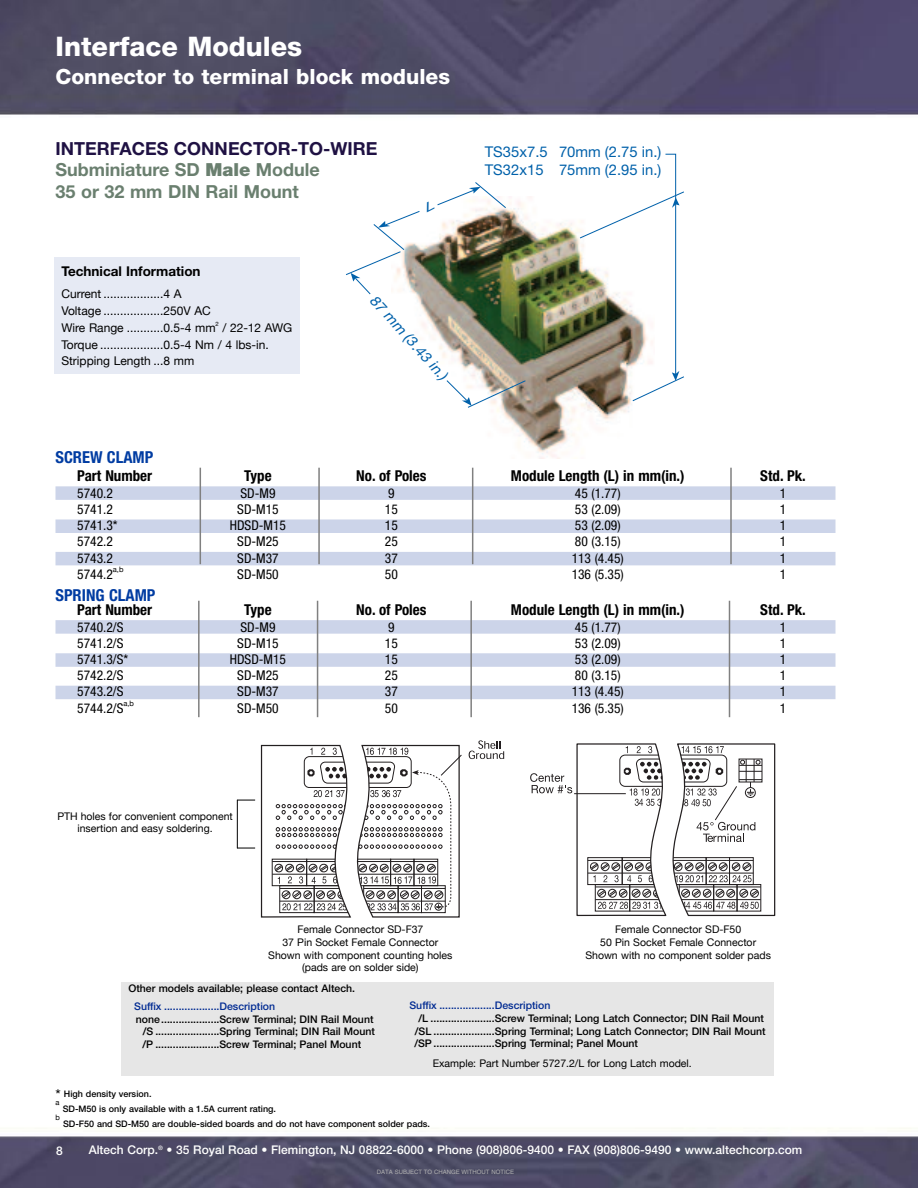
<style>
.page{position:relative;width:918px;height:1188px;background:#fff}
.page>*{position:absolute;margin:0;border:0;box-sizing:border-box;transform-origin:0 0}
.t1{font:800 27px "Helvetica Neue";color:#fff}
.t2{font:800 21px "Helvetica Neue";color:#fff}
.t3{font:700 18px/21.6px "Helvetica Neue";color:#6a7f6f}
.t4{font:700 condensed 16.5px "Helvetica Neue";color:#003ca2}
.t5{font:700 condensed 15px "Helvetica Neue";color:#000}
.t6{font:14.85px/17.9px "Helvetica Neue";color:#0161aa}
.t7{font:italic 14.4px "Helvetica Neue";color:#0161aa;scale:1.05 1}
.t8{font:condensed 13.5px "Helvetica Neue";color:#000}
.t9{font:700 13.5px "Helvetica Neue";color:#000}
.t10{font:12px/16.8px "Helvetica Neue";color:#000}
.t11{font:500 12px "Helvetica Neue";color:#fff}
.t12{font:500 10.5px/12.6px "Helvetica Neue";color:#000}
.t13{font:10.5px/12.8px "Helvetica Neue";color:#000;text-align:center}
.t14{font:500 10.5px "Helvetica Neue";color:#002a92}
.t15{font:500 9px "Helvetica Neue";color:#000}
.t16{font:7.5px "Helvetica Neue";color:#000}
.t17{font:6px "Helvetica";color:#b3b3b3}
.t18{font:6px "Helvetica Neue";color:#000}
.s1{color:#1f1143}
.s2{font-weight:900}
.s3{font-weight:400;font-size:15px}
</style>
<div class="page">
<img style="left:0;top:0;width:918px;height:1188px">
<div style="left:332px;top:132px;width:366px;height:338px;background:#fff"></div>
<img style="left:416px;top:201px;width:215px;height:258px">
<svg style="left:579px;top:153px;width:105px;height:249px"></svg>
<svg style="left:446px;top:379px;width:81px;height:30px"></svg>
<svg style="left:346px;top:210px;width:75px;height:85px"></svg>
<svg style="left:469px;top:740px;width:35px;height:19px"></svg>
<svg style="left:261px;top:744px;width:202px;height:174px"></svg>
<svg style="left:530px;top:743px;width:245px;height:173px"></svg>
<div style="left:56px;top:486px;width:780px;height:14px;background:#ccd4e9"></div>
<div style="left:56px;top:519px;width:780px;height:14px;background:#ccd4e9"></div>
<div style="left:56px;top:552px;width:780px;height:13px;background:#ccd4e9"></div>
<div style="left:56px;top:620px;width:780px;height:14px;background:#ccd4e9"></div>
<div style="left:56px;top:653px;width:780px;height:14px;background:#ccd4e9"></div>
<div style="left:56px;top:686px;width:780px;height:13px;background:#ccd4e9"></div>
<hr style="left:200px;top:468px;width:1px;height:96px;background:#808080">
<hr style="left:318px;top:468px;width:2px;height:96px;background:#808080">
<hr style="left:472px;top:468px;width:1px;height:96px;background:#808080">
<hr style="left:730px;top:468px;width:2px;height:96px;background:#808080">
<hr style="left:198px;top:601px;width:2px;height:116px;background:#808080">
<hr style="left:317px;top:601px;width:1px;height:116px;background:#808080">
<hr style="left:470px;top:601px;width:2px;height:116px;background:#808080">
<hr style="left:729px;top:601px;width:1px;height:116px;background:#808080">
<div style="left:54px;top:257px;width:245px;height:117px;background:#e6eaf4"></div>
<div style="left:122px;top:982px;width:284px;height:93px;background:#e6e6e6"></div>
<div style="left:397px;top:982px;width:377px;height:93px;background:#e6e6e6"></div>
<svg style="left:238px;top:800px;width:17px;height:1px"></svg>
<svg style="left:237px;top:848px;width:18px;height:1px"></svg>
<hr style="left:237px;top:800px;width:1px;height:48px;background:#000">
<svg style="left:427px;top:182px;width:80px;height:30px"></svg>
<h1 class="t1" style="left:56px;top:37px;width:248px">Interface Modules</h1>
<h2 class="t2" style="left:56px;top:69px;width:396px">Connector to terminal block modules</h2>
<h3 class="t3" style="left:56px;top:139px;width:324px"><span class="s1">INTERFACES CONNECTOR-TO-WIRE<br></span>Subminiature SD <span class="s2">Male</span> Module<br>35 or 32 mm DIN Rail Mount</h3>
<p class="t9" style="left:61px;top:267px;width:141px">Technical Information</p>
<p class="t10" style="left:61px;top:285px;width:156px">Current ..................4 A<br>Voltage ..................250V AC<br>Wire Range ...........0.5-4 mm</p>
<p class="t18" style="left:216px;top:320px;width:5px">2</p>
<p class="t10" style="left:61px;top:319px;width:232px;text-indent:161px">/ 22-12 AWG<br>Torque ...................0.5-4 Nm / 4 lbs-in.<br>Stripping Length ...8 mm</p>
<h3 class="t4" style="left:56px;top:452px;width:99px">SCREW CLAMP</h3>
<h3 class="t7" style="left:377px;top:294px;width:104px;rotate:48deg">87 mm (3.43 in.)</h3>
<h3 class="t6" style="left:485px;top:144px;width:178px">TS35x7.5 70mm (2.75 in.)<br>TS32x15 75mm (2.95 in.)</h3>
<h3 class="t5" style="left:77px;top:470px;width:76px">Part Number</h3>
<h3 class="t5" style="left:244px;top:470px;width:29px">Type</h3>
<h3 class="t5" style="left:356px;top:470px;width:72px">No. of Poles</h3>
<h3 class="t5" style="left:511px;top:470px;width:175px">Module Length (L) in mm(in.)</h3>
<h3 class="t5" style="left:760px;top:470px;width:47px">Std. Pk.</h3>
<p class="t8" style="left:77px;top:488px;width:37px">5740.2</p>
<p class="t8" style="left:241px;top:488px;width:36px">SD-M9</p>
<p class="t8" style="left:388px;top:488px;width:8px">9</p>
<p class="t8" style="left:575px;top:488px;width:47px">45 (1.77)</p>
<p class="t8" style="left:780px;top:488px;width:8px">1</p>
<p class="t8" style="left:77px;top:504px;width:37px">5741.2</p>
<p class="t8" style="left:237px;top:504px;width:43px">SD-M15</p>
<p class="t8" style="left:385px;top:504px;width:14px">15</p>
<p class="t8" style="left:575px;top:504px;width:47px">53 (2.09)</p>
<p class="t8" style="left:780px;top:504px;width:8px">1</p>
<p class="t8" style="left:77px;top:521px;width:42px">5741.3*</p>
<p class="t8" style="left:230px;top:521px;width:58px">HDSD-M15</p>
<p class="t8" style="left:385px;top:521px;width:14px">15</p>
<p class="t8" style="left:575px;top:521px;width:47px">53 (2.09)</p>
<p class="t8" style="left:780px;top:521px;width:8px">1</p>
<p class="t8" style="left:77px;top:537px;width:37px">5742.2</p>
<p class="t8" style="left:237px;top:537px;width:43px">SD-M25</p>
<p class="t8" style="left:385px;top:537px;width:14px">25</p>
<p class="t8" style="left:575px;top:537px;width:47px">80 (3.15)</p>
<p class="t8" style="left:780px;top:537px;width:8px">1</p>
<p class="t8" style="left:77px;top:553px;width:37px">5743.2</p>
<p class="t8" style="left:237px;top:553px;width:43px">SD-M37</p>
<p class="t8" style="left:385px;top:553px;width:14px">37</p>
<p class="t8" style="left:572px;top:553px;width:54px">113 (4.45)</p>
<p class="t8" style="left:780px;top:553px;width:8px">1</p>
<p class="t8" style="left:77px;top:570px;width:37px">5744.2</p>
<p class="t16" style="left:113px;top:565px;width:12px">a,b</p>
<p class="t8" style="left:237px;top:570px;width:43px">SD-M50</p>
<p class="t8" style="left:385px;top:570px;width:14px">50</p>
<p class="t8" style="left:572px;top:570px;width:54px">136 (5.35)</p>
<p class="t8" style="left:780px;top:570px;width:8px">1</p>
<h3 class="t5" style="left:77px;top:604px;width:76px">Part Number</h3>
<h3 class="t5" style="left:244px;top:604px;width:29px">Type</h3>
<h3 class="t5" style="left:356px;top:604px;width:72px">No. of Poles</h3>
<h3 class="t5" style="left:511px;top:604px;width:175px">Module Length (L) in mm(in.)</h3>
<h3 class="t5" style="left:760px;top:604px;width:47px">Std. Pk.</h3>
<p class="t8" style="left:77px;top:622px;width:48px">5740.2/S</p>
<p class="t8" style="left:241px;top:622px;width:36px">SD-M9</p>
<p class="t8" style="left:388px;top:622px;width:8px">9</p>
<p class="t8" style="left:575px;top:622px;width:47px">45 (1.77)</p>
<p class="t8" style="left:780px;top:622px;width:8px">1</p>
<p class="t8" style="left:77px;top:638px;width:48px">5741.2/S</p>
<p class="t8" style="left:237px;top:638px;width:43px">SD-M15</p>
<p class="t8" style="left:385px;top:638px;width:14px">15</p>
<p class="t8" style="left:575px;top:638px;width:47px">53 (2.09)</p>
<p class="t8" style="left:780px;top:638px;width:8px">1</p>
<p class="t8" style="left:77px;top:654px;width:52px">5741.3/S*</p>
<p class="t8" style="left:230px;top:654px;width:58px">HDSD-M15</p>
<p class="t8" style="left:385px;top:654px;width:14px">15</p>
<p class="t8" style="left:575px;top:654px;width:47px">53 (2.09)</p>
<p class="t8" style="left:780px;top:654px;width:8px">1</p>
<p class="t8" style="left:77px;top:671px;width:48px">5742.2/S</p>
<p class="t8" style="left:237px;top:671px;width:43px">SD-M25</p>
<p class="t8" style="left:385px;top:671px;width:14px">25</p>
<p class="t8" style="left:575px;top:671px;width:47px">80 (3.15)</p>
<p class="t8" style="left:780px;top:671px;width:8px">1</p>
<p class="t8" style="left:77px;top:687px;width:48px">5743.2/S</p>
<p class="t8" style="left:237px;top:687px;width:43px">SD-M37</p>
<p class="t8" style="left:385px;top:687px;width:14px">37</p>
<p class="t8" style="left:572px;top:687px;width:54px">113 (4.45)</p>
<p class="t8" style="left:780px;top:687px;width:8px">1</p>
<p class="t8" style="left:77px;top:703px;width:48px">5744.2/S</p>
<p class="t16" style="left:123px;top:699px;width:12px">a,b</p>
<p class="t8" style="left:237px;top:703px;width:43px">SD-M50</p>
<p class="t8" style="left:385px;top:703px;width:14px">50</p>
<p class="t8" style="left:572px;top:703px;width:54px">136 (5.35)</p>
<p class="t8" style="left:780px;top:703px;width:8px">1</p>
<h3 class="t4" style="left:55px;top:589px;width:101px">SPRING CLAMP</h3>
<p class="t13" style="left:57px;top:809px;width:177px">PTH holes for convenient component insertion and easy soldering.</p>
<p class="t13" style="left:268px;top:923px;width:186px">Female Connector SD-F37<br>37 Pin Socket Female Connector<br>Shown with component counting holes (pads are on solder side)</p>
<p class="t13" style="left:585px;top:923px;width:187px">Female Connector SD-F50<br>50 Pin Socket Female Connector<br>Shown with no component solder pads</p>
<p class="t12" style="left:128px;top:983px;width:228px">Other models available; please contact Altech.</p>
<p class="t14" style="left:134px;top:1003px;width:142px">Suffix ...................Description</p>
<p class="t12" style="left:143px;top:1014px;width:234px;text-indent:-7px">none....................Screw Terminal; DIN Rail Mount /S ......................Spring Terminal; DIN Rail Mount /P ......................Screw Terminal; Panel Mount</p>
<p class="t14" style="left:410px;top:1002px;width:142px">Suffix ...................Description</p>
<p class="t12" style="left:414px;top:1013px;width:353px;text-indent:4px">/L ......................Screw Terminal; Long Latch Connector; DIN Rail Mount /SL .....................Spring Terminal; Long Latch Connector; DIN Rail Mount /SP.....................Spring Terminal; Panel Mount</p>
<p class="t13" style="left:433px;top:1057px;width:261px">Example: Part Number 5727.2/L for Long Latch model.</p>
<p class="t15" style="left:56px;top:1091px;width:98px"><span class="s3">*</span> High density version.</p>
<p class="t16" style="left:56px;top:1098px;width:6px">a</p>
<p class="t15" style="left:63px;top:1106px;width:215px">SD-M50 is only available with a 1.5A current rating.</p>
<p class="t16" style="left:56px;top:1113px;width:6px">b</p>
<p class="t15" style="left:63px;top:1121px;width:368px">SD-F50 and SD-M50 are double-sided boards and do not have component solder pads.</p>
<p class="t11" style="left:56px;top:1146px;width:8px">8</p>
<p class="t11" style="left:89px;top:1146px;width:715px">Altech Corp.<sup>®</sup> • 35 Royal Road • Flemington, NJ 08822-6000 • Phone (908)806-9400 • FAX (908)806-9490 • www.altechcorp.com</p>
<p class="t17" style="left:377px;top:1169px;width:139px">DATA SUBJECT TO CHANGE WITHOUT NOTICE</p>
</div>
